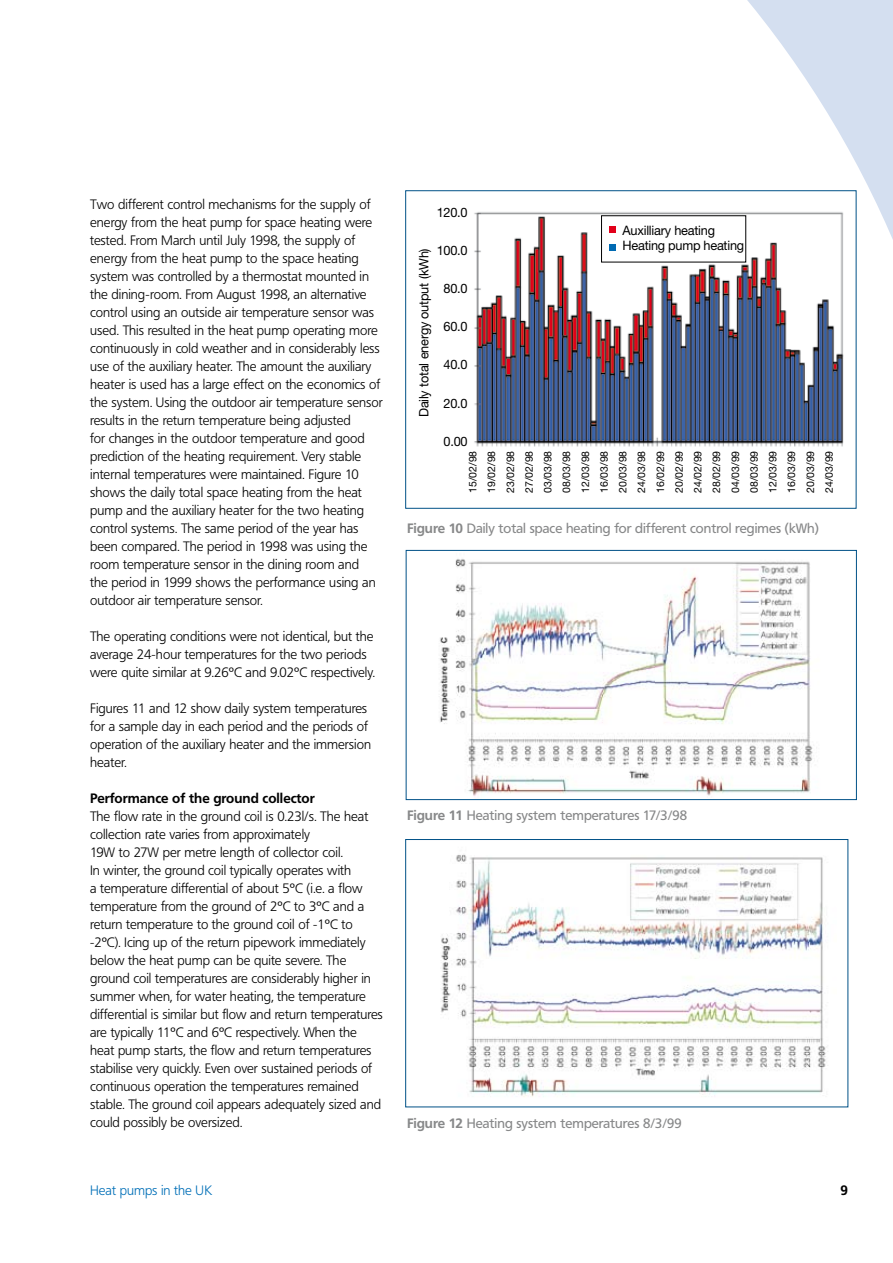
<style>
.page{position:relative;width:893px;height:1263px;background:#fff}
.page>*{position:absolute;margin:0;border:0;box-sizing:border-box;transform-origin:0 0}
.t1{font:300 13.5px/18px "Frutiger BQ";color:#000}
.t2{font:13.5px "Frutiger BQ";color:#878889}
.t3{font:700 13.5px "Frutiger BQ";color:#000}
.t4{font:300 13.5px "Frutiger BQ";color:#006fb7}
.t5{font:13.05px/15.8px "Helvetica Neue";letter-spacing:-.02em;color:#000}
.t6{font:10.5px/18.8px "Helvetica Neue";color:#000;text-align:justify}
.s1{font-family:"Helvetica Neue";font-weight:400}
.s2{font-weight:700}
</style>
<div class="page">
<svg style="left:747px;top:0;width:146px;height:271px"></svg>
<img style="left:474px;top:202px;width:372px;height:245px">
<div style="left:601px;top:216px;width:145px;height:46px;background:#fff"></div>
<svg style="left:609px;top:226px;width:6px;height:6px"></svg>
<svg style="left:609px;top:244px;width:6px;height:6px"></svg>
<div style="left:405px;top:190px;width:451px;height:319px;border:1px solid #005187"></div>
<img style="left:440px;top:559px;width:373px;height:238px">
<div style="left:406px;top:550px;width:451px;height:250px;border:1px solid #005187"></div>
<img style="left:441px;top:854px;width:385px;height:243px">
<div style="left:405px;top:839px;width:443px;height:268px;border:1px solid #005187"></div>
<p class="t1" style="left:90px;top:195px;width:294px">Two different control mechanisms for the supply of energy from the heat pump for space heating were tested. From March until July 1998, the supply of energy from the heat pump to the space heating system was controlled by a thermostat mounted in the dining-room. From August 1998, an alternative control using an outside air temperature sensor was used. This resulted in the heat pump operating more continuously in cold weather and in considerably less use of the auxiliary heater. The amount the auxiliary heater is used has a large effect on the economics of the system. Using the outdoor air temperature sensor results in the return temperature being adjusted<br>for changes in the outdoor temperature and good prediction of the heating requirement. Very stable internal temperatures were maintained. Figure 10 shows the daily total space heating from the heat pump and the auxiliary heater for the two heating control systems. The same period of the year has been compared. The period in 1998 was using the room temperature sensor in the dining room and<br>the period in 1999 shows the performance using an outdoor air temperature sensor.</p>
<p class="t1" style="left:90px;top:627px;width:286px">The operating conditions were not identical, but the average 24-hour temperatures for the two periods were quite similar at 9.26<span class="s1">º</span>C and 9.02<span class="s1">º</span>C respectively.</p>
<p class="t1" style="left:90px;top:699px;width:282px">Figures 11 and 12 show daily system temperatures for a sample day in each period and the periods of operation of the auxiliary heater and the immersion heater.</p>
<p class="t3" style="left:90px;top:790px;width:226px">Performance of the ground collector</p>
<p class="t1" style="left:90px;top:807px;width:294px">The flow rate in the ground coil is 0.23l/s. The heat collection rate varies from approximately<br>19W to 27W per metre length of collector coil.<br>In winter, the ground coil typically operates with<br>a temperature differential of about 5<span class="s1">º</span>C (i.e. a flow temperature from the ground of 2<span class="s1">º</span>C to 3<span class="s1">º</span>C and a return temperature to the ground coil of -1<span class="s1">º</span>C to -2<span class="s1">º</span>C). Icing up of the return pipework immediately below the heat pump can be quite severe. The ground coil temperatures are considerably higher in summer when, for water heating, the temperature differential is similar but flow and return temperatures are typically 11<span class="s1">º</span>C and 6<span class="s1">º</span>C respectively. When the heat pump starts, the flow and return temperatures stabilise very quickly. Even over sustained periods of continuous operation the temperatures remained stable. The ground coil appears adequately sized and could possibly be oversized.</p>
<p class="t4" style="left:90px;top:1183px;width:124px">Heat pumps in the UK</p>
<p class="t5" style="left:437px;top:204px;width:32px">120.0</p>
<p class="t5" style="left:437px;top:242px;width:32px">100.0</p>
<p class="t5" style="left:444px;top:280px;width:26px">80.0</p>
<p class="t5" style="left:444px;top:319px;width:26px">60.0</p>
<p class="t5" style="left:444px;top:357px;width:26px">40.0</p>
<p class="t5" style="left:444px;top:395px;width:26px">20.0</p>
<p class="t5" style="left:444px;top:433px;width:26px">0.00</p>
<p class="t5" style="left:416px;top:417px;width:170px;rotate:-90deg">Daily total energy output (kWh)</p>
<p class="t5" style="left:623px;top:222px;width:123px">Auxilliary heating<br>Heating pump heating</p>
<p class="t6" style="left:463px;top:493px;width:44px;rotate:-90deg">15/02/98<br>19/02/98<br>23/02/98<br>27/02/98<br>03/03/98<br>08/03/98<br>12/03/98<br>16/03/98<br>20/03/98<br>24/03/98<br>16/02/99<br>20/02/99<br>24/02/99<br>28/02/99<br>04/03/99<br>08/03/99<br>12/03/99<br>16/03/99<br>20/03/99<br>24/03/99</p>
<p class="t2" style="left:407px;top:520px;width:413px"><span class="s2">Figure 10</span> Daily total space heating for different control regimes (kWh)</p>
<p class="t2" style="left:407px;top:807px;width:282px"><span class="s2">Figure 11</span> Heating system temperatures 17/3/98</p>
<p class="t2" style="left:407px;top:1115px;width:276px"><span class="s2">Figure 12</span> Heating system temperatures 8/3/99</p>
</div>
